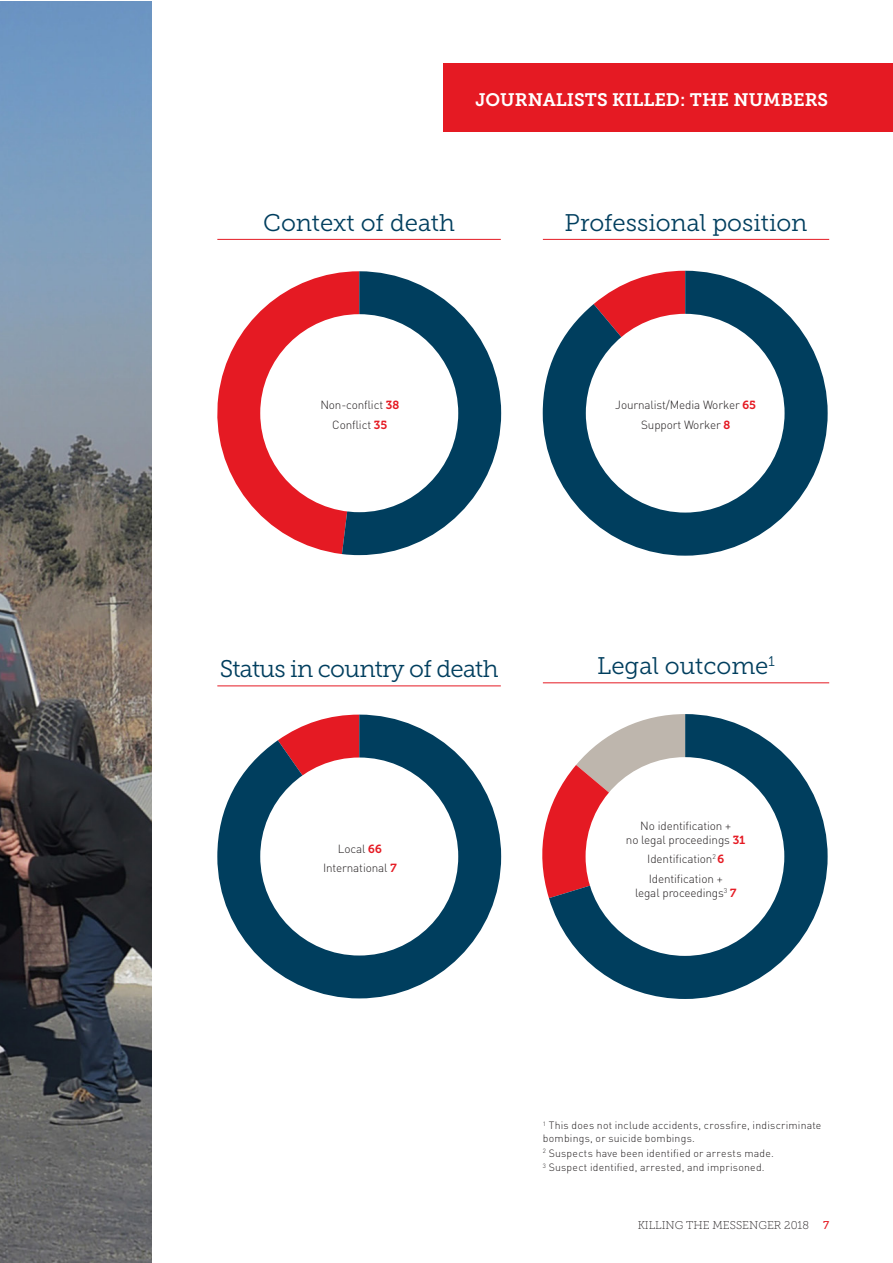
<style>
.page{position:relative;width:893px;height:1263px;background:#fff}
.page>*{position:absolute;margin:0;border:0;box-sizing:border-box;transform-origin:0 0}
.t1{font:24px "Museo Slab 300";letter-spacing:-.005em;color:#003e5e}
.t2{font:24px "Museo Slab 300";letter-spacing:-.03em;color:#003e5e}
.t3{font:18px "Museo Slab 700";color:#fff}
.t4{font:300 11.7px/19.4px "DIN";letter-spacing:-.01em;color:#231f20;text-align:center}
.t5{font:11.25px "Museo Slab 100";color:#231f20}
.t6{font:300 10.5px/12.6px "DIN";letter-spacing:.02em;color:#231f20}
.s1{font-family:"Museo 700";font-weight:400;color:#e51a23}
.s2{font-family:"Museo Slab 500";color:#e51a23}
</style>
<div class="page">
<img style="left:0;top:1px;width:151px;height:1262px">
<svg style="left:217px;top:272px;width:125px;height:282px"></svg>
<svg style="left:342px;top:271px;width:159px;height:284px;fill:#003e5e"></svg>
<div style="left:260px;top:314px;width:198px;height:198px;background:#fff;border-radius:50%"></div>
<svg style="left:543px;top:271px;width:285px;height:285px;fill:#003e5e"></svg>
<div style="left:586px;top:314px;width:198px;height:199px;background:#fff;border-radius:50%"></div>
<hr style="left:217px;top:239px;width:284px;height:1px;background:#e51a23">
<hr style="left:543px;top:239px;width:286px;height:1px;background:#e51a23">
<svg style="left:217px;top:715px;width:284px;height:283px;fill:#003e5e"></svg>
<div style="left:260px;top:757px;width:198px;height:198px;background:#fff;border-radius:50%"></div>
<svg style="left:543px;top:813px;width:6px;height:85px"></svg>
<svg style="left:549px;top:714px;width:279px;height:285px"></svg>
<div style="left:586px;top:757px;width:198px;height:199px;background:#fff;border-radius:50%"></div>
<hr style="left:217px;top:685px;width:284px;height:1px;background:#e51a23">
<hr style="left:543px;top:682px;width:286px;height:1px;background:#e51a23">
<div style="left:444px;top:64px;width:448px;height:68px;background:#e51a23"></div>
<h2 class="t3" style="left:475px;top:90px;width:354px">JOURNALISTS KILLED: THE NUMBERS</h2>
<h1 class="t1" style="left:263px;top:209px;width:193px">Context of death</h1>
<h1 class="t1" style="left:565px;top:209px;width:244px">Professional position</h1>
<p class="t4" style="left:320px;top:395px;width:80px">Non-conflict <span class="s1">38<br></span>Conflict <span class="s1">35</span></p>
<p class="t4" style="left:615px;top:395px;width:142px">Journalist/Media Worker <span class="s1">65<br></span>Support Worker <span class="s1">8</span></p>
<h1 class="t2" style="left:220px;top:656px;width:280px">Status in country of death</h1>
<h1 class="t1" style="left:597px;top:652px;width:179px">Legal outcome<sup>1</sup></h1>
<p class="t4" style="left:323px;top:839px;width:75px">Local <span class="s1">66<br></span>International <span class="s1">7</span></p>
<p class="t4" style="left:626px;top:818px;width:121px;line-height:14.1px">No identification +<br>no legal proceedings <span class="s1">31</span></p>
<p class="t4" style="left:647px;top:849px;width:78px;text-align:left">Identification<sup>2</sup> <span class="s1">6<br></span>Identification +</p>
<p class="t4" style="left:635px;top:883px;width:103px">legal proceedings<sup>3</sup> <span class="s1">7</span></p>
<p class="t6" style="left:543px;top:1119px;width:280px"><sup>1</sup> This does not include accidents, crossfire, indiscriminate bombings, or suicide bombings.</p>
<p class="t6" style="left:543px;top:1145px;width:232px;line-height:14.7px"><sup>2</sup> Suspects have been identified or arrests made.<br><sup>3</sup> Suspect identified, arrested, and imprisoned.</p>
<p class="t5" style="left:638px;top:1219px;width:193px">KILLING THE MESSENGER 2018 <span class="s2">7</span></p>
</div>
